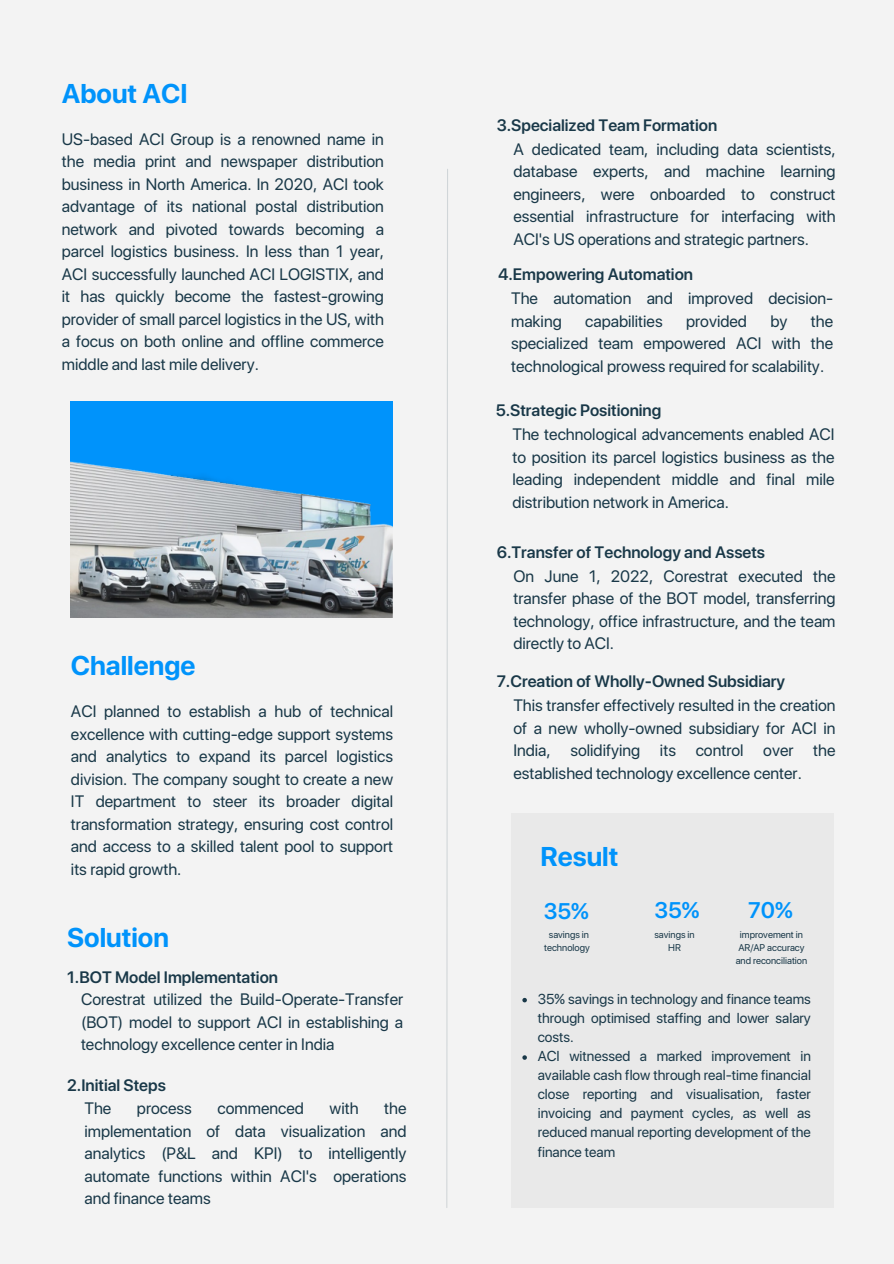
<style>
.page{position:relative;width:894px;height:1264px;background:#fff}
.page>*{position:absolute;margin:0;border:0;box-sizing:border-box;transform-origin:0 0}
.t1{font:700 27px "SF Pro Display";color:#0093fb}
.t2{font:600 22.5px "SF Pro Display";color:#0093fb}
.t3{font:16.5px/22.5px "SF Pro Display";color:#193848;text-align:justify}
.t4{font:600 16.5px "SF Pro Display";color:#193848}
.t5{font:14.4px/19.2px "SF Pro Display";color:#193848;text-align:justify}
.t6{font:9.75px/13px "SF Pro Display";color:#193848;text-align:center}
</style>
<div class="page">
<div style="left:0;top:0;width:893px;height:1263px;background:#f3f3f3"></div>
<svg style="left:446px;top:169px;width:2px;height:1039px"></svg>
<div style="left:71px;top:401px;width:322px;height:216px;background:#0093fb"></div>
<img style="left:71px;top:461px;width:322px;height:156px">
<div style="left:511px;top:813px;width:322px;height:394px;background:#e9e9e9"></div>
<svg style="left:522px;top:997px;width:4px;height:5px"></svg>
<svg style="left:522px;top:1055px;width:4px;height:4px"></svg>
<h3 class="t1" style="left:62px;top:77px;width:127px">About ACI</h3>
<h4 class="t3" style="left:62px;top:128px;width:323px">US-based ACI Group is a renowned name in the media print and newspaper distribution business in North America. In 2020, ACI took advantage of its national postal distribution network and pivoted towards becoming a parcel logistics business. In less than 1 year, ACI successfully launched ACI LOGISTIX, and it has quickly become the fastest-growing provider of small parcel logistics in the US, with a focus on both online and offline commerce middle and last mile delivery.</h4>
<p class="t1" style="left:71px;top:649px;width:126px">Challenge</p>
<h4 class="t3" style="left:71px;top:700px;width:323px">ACI planned to establish a hub of technical excellence with cutting-edge support systems and analytics to expand its parcel logistics division. The company sought to create a new IT department to steer its broader digital transformation strategy, ensuring cost control and access to a skilled talent pool to support its rapid growth.</h4>
<h1 class="t1" style="left:67px;top:921px;width:103px">Solution</h1>
<h4 class="t4" style="left:67px;top:967px;width:212px">1.BOT Model Implementation</h4>
<h1 class="t3" style="left:81px;top:988px;width:323px">Corestrat utilized the Build-Operate-Transfer (BOT) model to support ACI in establishing a technology excellence center in India</h1>
<h3 class="t4" style="left:67px;top:1075px;width:100px">2.Initial Steps</h3>
<h4 class="t3" style="left:84px;top:1097px;width:28px">The</h4>
<h4 class="t3" style="left:137px;top:1097px;width:56px">process</h4>
<h4 class="t3" style="left:217px;top:1097px;width:88px">commenced</h4>
<h4 class="t3" style="left:329px;top:1097px;width:31px">with</h4>
<h4 class="t3" style="left:84px;top:1097px;width:323px;text-indent:300px">the implementation of data visualization and analytics (P&amp;L and KPI) to intelligently automate functions within ACI's operations and finance teams</h4>
<h3 class="t4" style="left:496px;top:115px;width:222px">3.Specialized Team Formation</h3>
<h4 class="t3" style="left:513px;top:138px;width:323px">A dedicated team, including data scientists, database experts, and machine learning engineers, were onboarded to construct essential infrastructure for interfacing with ACI's US operations and strategic partners.</h4>
<h3 class="t4" style="left:498px;top:265px;width:196px">4.Empowering Automation</h3>
<h4 class="t3" style="left:511px;top:287px;width:323px">The automation and improved decision&shy;making</h4>
<h4 class="t3" style="left:511px;top:309px;width:323px;text-indent:300px">the specialized team empowered ACI with the technological prowess required for scalability.</h4>
<h3 class="t4" style="left:495px;top:400px;width:167px">5.Strategic Positioning</h3>
<h4 class="t3" style="left:512px;top:423px;width:323px">The technological advancements enabled ACI to position its parcel logistics business as the leading independent middle and final mile distribution network in America.</h4>
<h3 class="t4" style="left:496px;top:542px;width:270px">6.Transfer of Technology and Assets</h3>
<h4 class="t3" style="left:513px;top:565px;width:323px">On June 1, 2022, Corestrat executed the transfer phase of the BOT model, transferring technology, office infrastructure, and the team directly to ACI.</h4>
<h3 class="t4" style="left:496px;top:671px;width:290px">7.Creation of Wholly-Owned Subsidiary</h3>
<h4 class="t3" style="left:513px;top:694px;width:323px">This transfer effectively resulted in the creation of a new wholly-owned subsidiary for ACI in India, solidifying its control over the established technology excellence center.</h4>
<h4 class="t3" style="left:585px;top:309px;width:79px">capabilities</h4>
<h4 class="t3" style="left:686px;top:309px;width:62px">provided</h4>
<h4 class="t3" style="left:770px;top:309px;width:19px">by</h4>
<p class="t1" style="left:540px;top:840px;width:79px">Result</p>
<h2 class="t2" style="left:543px;top:897px;width:47px">35%</h2>
<p class="t6" style="left:544px;top:927px;width:47px">savings in technology</p>
<h2 class="t2" style="left:654px;top:896px;width:47px">35%</h2>
<p class="t6" style="left:654px;top:927px;width:42px">savings in<br>HR</p>
<p class="t2" style="left:748px;top:896px;width:46px">70%</p>
<p class="t6" style="left:735px;top:927px;width:73px">improvement in<br>AR/AP accuracy and reconciliation</p>
<h1 class="t5" style="left:537px;top:988px;width:274px">35% savings in technology and finance teams through optimised staffing and lower salary costs.</h1>
<h2 class="t5" style="left:537px;top:1046px;width:274px">ACI witnessed a marked improvement in available cash flow through real-time financial close reporting and visualisation, faster invoicing and payment cycles, as well as reduced manual reporting development of the finance team</h2>
</div>
